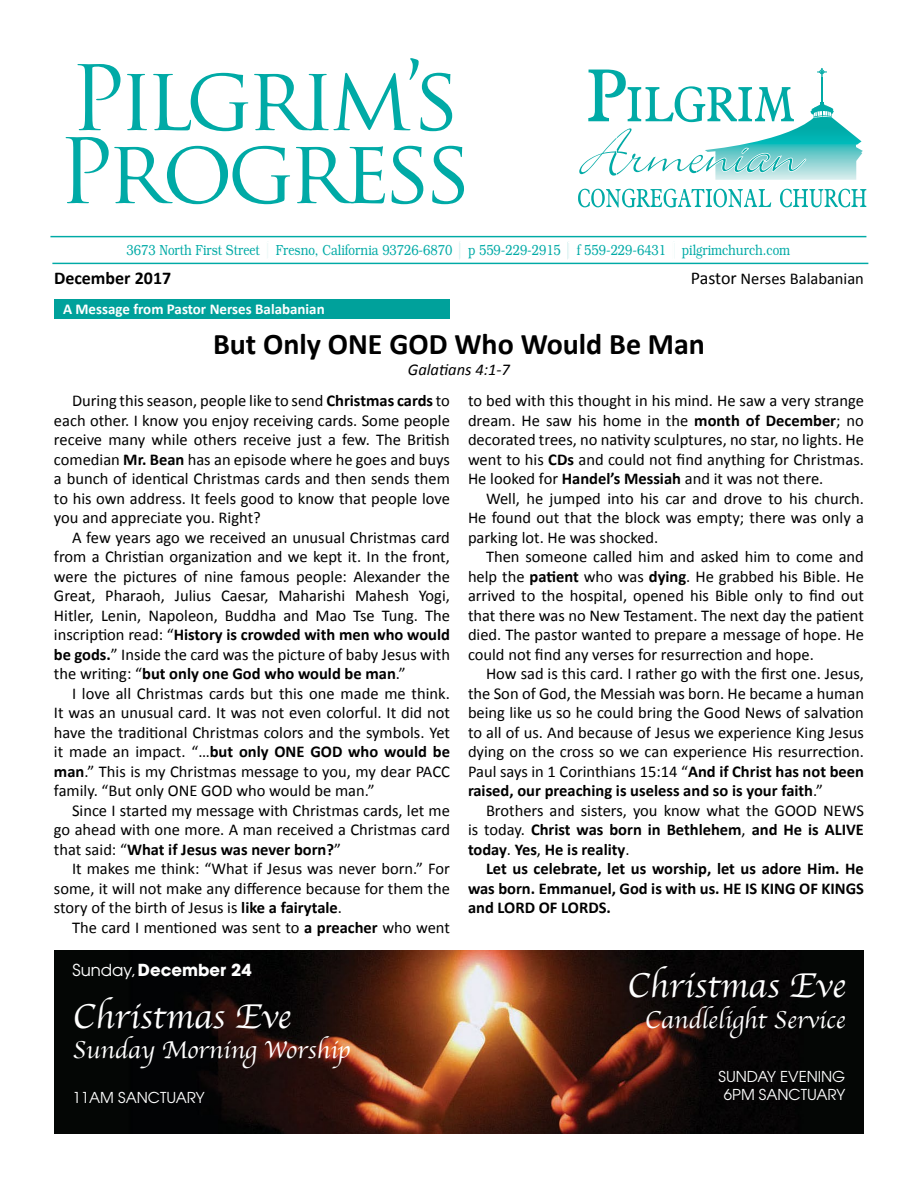
<style>
.page{position:relative;width:918px;height:1188px;background:#fff}
.page>*{position:absolute;margin:0;border:0;box-sizing:border-box;transform-origin:0 0}
.t1{font:87.6px/73.1px "Trajan Pro";letter-spacing:-.06em;color:#00aaa6}
.t2{font:36px "Apple Chancery";color:#fff}
.t3{font:700 30px "Calibri";color:#000}
.t4{font:25.5px "Apple Chancery";color:#fff}
.t5{font:700 18px "Calibri";color:#000}
.t6{font:16.5px/19.5px "Calibri";color:#000;text-align:justify}
.t7{font:700 16.5px/19.5px "Calibri";color:#000;text-align:justify}
.t8{font:700 16.5px "Avant Garde";color:#fff}
.t9{font:italic 16.5px "Calibri";color:#000}
.t10{font:15px/18px "Avant Garde";color:#fff;text-align:center}
.t11{font:700 15px "Calibri";color:#fff}
.t12{font:300 14.55px "Bookman";color:#00aaa6;scale:.8 1}
.s1{font-size:17.55px}
.s2{font-size:18px}
.s3{font-weight:700}
.s4{font-weight:400}
</style>
<div class="page">
<div style="left:54px;top:299px;width:396px;height:20px;background:#00a19b"></div>
<hr style="left:50px;top:236px;width:816px;height:1px;background:#00aaa6">
<hr style="left:52px;top:263px;width:816px;height:1px;background:#00aaa6">
<svg style="left:578px;top:189px;width:193px;height:18px"></svg>
<svg style="left:780px;top:189px;width:86px;height:18px"></svg>
<svg style="left:579px;top:68px;width:284px;height:112px"></svg>
<img style="left:54px;top:950px;width:810px;height:184px">
<h1 class="t1" style="left:58px;top:61px;width:416px">Pilgrim’s<br>Progress</h1>
<p class="t12" style="left:127px;top:242px;width:831px">3673 North First Street <span class="s1">|</span> Fresno, California 93726-6870 <span class="s1">|</span> p 559-229-2915 <span class="s1">|</span> f 559-229-6431 <span class="s1">|</span> pilgrimchurch.com</p>
<p class="t5" style="left:54px;top:267px;width:119px">December 2017</p>
<p class="t6" style="left:691px;top:269px;width:175px"><span class="s2">Pastor</span> Nerses Balabanian</p>
<p class="t11" style="left:63px;top:299px;width:263px">A Message from Pastor Nerses Balabanian</p>
<h3 class="t3" style="left:213px;top:325px;width:493px">But Only ONE GOD Who Would Be Man</h3>
<p class="t9" style="left:408px;top:359px;width:104px">Galatians 4:1-7</p>
<p class="t6" style="left:54px;top:391px;width:397px;text-indent:18px">During this season, people like to send <span class="s3">Christmas cards</span> to each other. I know you enjoy receiving cards. Some people receive many while others receive just a few. The British comedian <span class="s3">Mr. Bean</span> has an episode where he goes and buys a bunch of identical Christmas cards and then sends them to his own address. It feels good to know that people love you and appreciate you. Right?</p>
<p class="t6" style="left:54px;top:528px;width:397px;text-indent:18px">A few years ago we received an unusual Christmas card from a Christian organization and we kept it. In the front, were the pictures of nine famous people: Alexander the Great, Pharaoh, Julius Caesar, Maharishi Mahesh Yogi, Hitler, Lenin, Napoleon, Buddha and Mao Tse Tung. The inscription read: “<span class="s3">History is crowded with men who would be gods.</span>” Inside the card was the picture of baby Jesus with the writing: “<span class="s3">but only one God who would be man</span>.”</p>
<p class="t6" style="left:54px;top:684px;width:398px;text-indent:18px">I love all Christmas cards but this one made me think.<br>It was an unusual card. It was not even colorful. It did not have the traditional Christmas colors and the symbols. Yet it made an impact. “…<span class="s3">but only ONE GOD who would be man</span>.” This is my Christmas message to you, my dear PACC family. “But only ONE GOD who would be man.”</p>
<p class="t6" style="left:54px;top:801px;width:398px;text-indent:18px">Since I started my message with Christmas cards, let me go ahead with one more. A man received a Christmas card that said: “<span class="s3">What if Jesus was never born?</span>”</p>
<p class="t6" style="left:54px;top:859px;width:398px;text-indent:18px">It makes me think: “What if Jesus was never born.” For some, it will not make any difference because for them the story of the birth of Jesus is <span class="s3">like a fairytale</span>.</p>
<p class="t6" style="left:72px;top:918px;width:379px">The card I mentioned was sent to <span class="s3">a preacher</span> who went</p>
<p class="t8" style="left:73px;top:959px;width:181px"><span class="s4">Sunday,</span> December 24</p>
<h2 class="t2" style="left:73px;top:987px;width:220px">Christmas Eve</h2>
<h3 class="t4" style="left:73px;top:1030px;width:279px">Sunday Morning Worship</h3>
<p class="t10" style="left:73px;top:1089px;width:134px">11AM SANCTUARY</p>
<p class="t6" style="left:468px;top:391px;width:398px">to bed with this thought in his mind. He saw a very strange dream. He saw his home in the <span class="s3">month of December</span>; no decorated trees, no nativity sculptures, no star, no lights. He went to his <span class="s3">CDs</span> and could not find anything for Christmas.<br>He looked for <span class="s3">Handel’s Messiah</span> and it was not there.</p>
<p class="t6" style="left:468px;top:489px;width:398px;text-indent:18px">Well, he jumped into his car and drove to his church.<br>He found out that the block was empty; there was only a parking lot. He was shocked.</p>
<p class="t6" style="left:468px;top:547px;width:398px;text-indent:18px">Then someone called him and asked him to come and help the <span class="s3">patient</span> who was <span class="s3">dying</span>. He grabbed his Bible. He arrived to the hospital, opened his Bible only to find out that there was no New Testament. The next day the patient died. The pastor wanted to prepare a message of hope. He could not find any verses for resurrection and hope.</p>
<p class="t6" style="left:468px;top:664px;width:398px;text-indent:18px">How sad is this card. I rather go with the first one. Jesus, the Son of God, the Messiah was born. He became a human being like us so he could bring the Good News of salvation to all of us. And because of Jesus we experience King Jesus dying on the cross so we can experience His resurrection.<br>Paul says in 1 Corinthians 15:14 “<span class="s3">And if Christ has not been raised, our preaching is useless and so is your faith</span>.”</p>
<p class="t7" style="left:468px;top:801px;width:397px;text-indent:18px"><span class="s4">Brothers and sisters, you know what the GOOD NEWS is today.</span> Christ was born in Bethlehem<span class="s4">,</span> and He is ALIVE today<span class="s4">.</span> Yes<span class="s4">,</span> He is reality<span class="s4">.</span></p>
<p class="t7" style="left:468px;top:859px;width:398px;text-indent:18px">Let us celebrate, let us worship, let us adore Him. He was born. Emmanuel, God is with us. HE IS KING OF KINGS and LORD OF LORDS.</p>
<h2 class="t2" style="left:627px;top:957px;width:220px">Christmas Eve</h2>
<h3 class="t4" style="left:645px;top:1000px;width:202px">Candlelight Service</h3>
<p class="t10" style="left:719px;top:1067px;width:128px">SUNDAY EVENING<br>6PM SANCTUARY</p>
</div>
